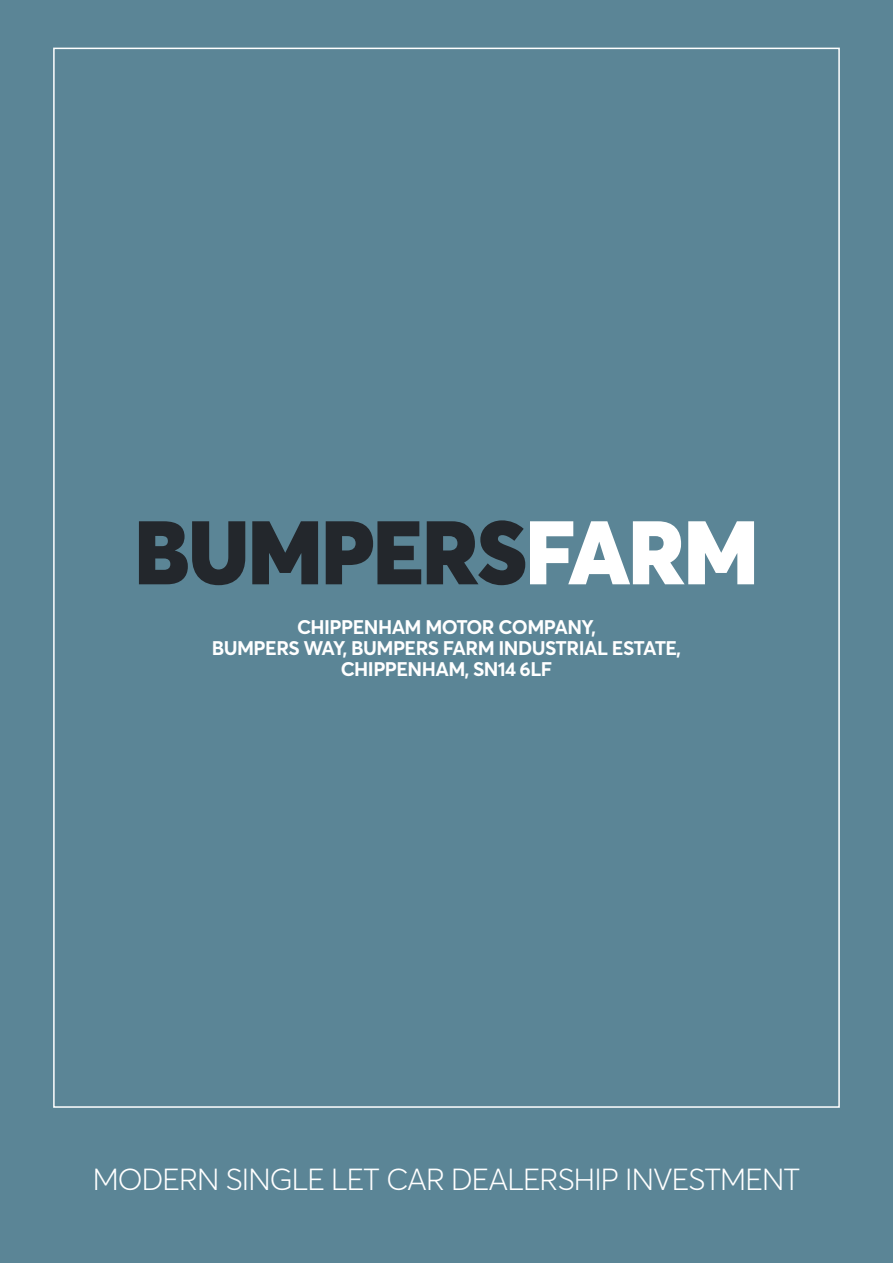
<style>
.page{position:relative;width:893px;height:1263px;background:#5b8596}
.page>*{position:absolute;margin:0;border:0;box-sizing:border-box;transform-origin:0 0}
.t1{font:900 88.8px "Averta";letter-spacing:-.02em;color:#23272c}
.t2{font:300 30.15px "Averta";letter-spacing:-.03em;color:#fff}
.t3{font:700 19.5px/21px "Averta";letter-spacing:-.03em;color:#fff;text-align:center}
.s1{color:#fff}
</style>
<div class="page">
<h1 class="t1" style="left:134px;top:490px;width:626px">BUMPERS<span class="s1">FARM</span></h1>
<p class="t3" style="left:212px;top:616px;width:471px">CHIPPENHAM MOTOR COMPANY,<br>BUMPERS WAY, BUMPERS FARM INDUSTRIAL ESTATE,<br>CHIPPENHAM, SN14 6LF</p>
<h2 class="t2" style="left:93px;top:1158px;width:709px">MODERN SINGLE LET CAR DEALERSHIP INVESTMENT</h2>
</div>
